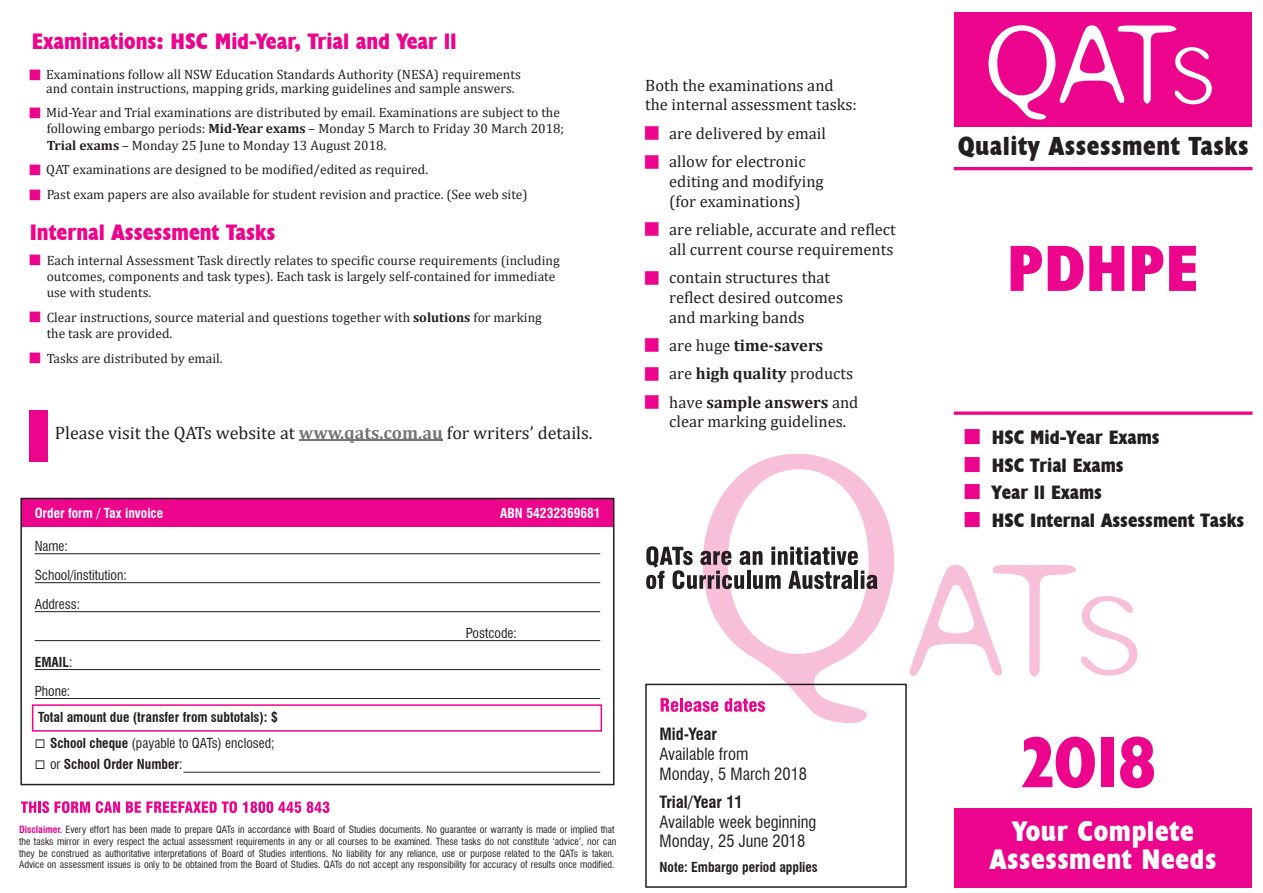
<style>
.page{position:relative;width:1263px;height:893px;background:#fff}
.page>*{position:absolute;margin:0;border:0;box-sizing:border-box;transform-origin:0 0}
.t1{font:700 condensed 72.75px "Humanist 521 BT Xtra";color:#ed048c}
.t2{font:700 condensed 65.85px "Humanist 521 BT Xtra";color:#ed048c}
.t3{font:700 condensed 28.5px/28.5px "Humanist 521 BT Xtra";letter-spacing:.02em;color:#fff;text-align:center}
.t4{font:700 condensed 26.4px "Humanist 521 BT Xtra";letter-spacing:.02em;color:#231f20}
.t5{font:700 condensed 22.5px "Humanist 521 BT Xtra";color:#ed048c}
.t6{font:700 condensed 19.5px/27.5px "Humanist 521 BT Xtra";color:#231f20}
.t7{font:18px "Cambria";color:#231f20}
.t8{font:16.5px/19.8px "Cambria";color:#231f20}
.t9{font:condensed 16.5px/19.8px "Swiss 721 BT";color:#231f20}
.t10{font:700 16.5px/28.3px "Cambria";color:#231f20}
.t11{font:700 condensed 16.5px "Swiss 721 BT";color:#231f20}
.t12{font:13.5px/16.2px "Cambria";color:#231f20}
.t13{font:condensed 13.5px/29px "Swiss 721 BT";color:#231f20}
.t14{font:700 condensed 13.5px "Swiss 721 BT";color:#231f20}
.t15{font:700 condensed 13.5px "Swiss 721 BT";color:#fff}
.t16{font:condensed 9.75px/11.7px "Swiss 721 BT";color:#231f20}
.s1{font-weight:700}
.s2{font-weight:700;color:#747578}
.s3{font-weight:400}
.s4{font-weight:700;color:#ed048c}
</style>
<div class="page">
<svg style="left:703px;top:454px;width:191px;height:269px"></svg>
<svg style="left:910px;top:565px;width:227px;height:112px"></svg>
<div style="left:954px;top:12px;width:298px;height:115px;background:#ed048c"></div>
<hr style="left:954px;top:167px;width:298px;height:3px;background:#ed048c">
<svg style="left:954px;top:411px;width:298px;height:4px"></svg>
<div style="left:954px;top:808px;width:297px;height:80px;background:#ed048c"></div>
<svg style="left:661px;top:698px;width:17px;height:14px"></svg>
<hr style="left:680px;top:698px;width:3px;height:14px;background:#ed048c">
<svg style="left:684px;top:701px;width:34px;height:11px"></svg>
<svg style="left:725px;top:698px;width:40px;height:14px"></svg>
<svg style="left:646px;top:546px;width:231px;height:43px"></svg>
<div style="left:645px;top:684px;width:262px;height:204px;border:2px solid #231f20"></div>
<svg style="left:988px;top:25px;width:224px;height:95px"></svg>
<div style="left:21px;top:499px;width:592px;height:27px;background:#ed048c"></div>
<div style="left:29px;top:410px;width:18px;height:52px;background:#ed048c"></div>
<div style="left:32px;top:704px;width:570px;height:28px;border:2px solid #ed048c"></div>
<div style="left:20px;top:498px;width:594px;height:287px;border:2px solid #231f20"></div>
<svg style="left:21px;top:801px;width:69px;height:12px"></svg>
<svg style="left:96px;top:801px;width:24px;height:12px"></svg>
<svg style="left:126px;top:801px;width:111px;height:12px"></svg>
<svg style="left:243px;top:801px;width:58px;height:12px"></svg>
<svg style="left:307px;top:801px;width:22px;height:12px"></svg>
<hr style="left:183px;top:772px;width:417px;height:1px;background:#231f20">
<hr style="left:35px;top:698px;width:565px;height:1px;background:#231f20">
<hr style="left:35px;top:669px;width:565px;height:1px;background:#231f20">
<hr style="left:35px;top:640px;width:565px;height:1px;background:#231f20">
<hr style="left:35px;top:611px;width:565px;height:1px;background:#231f20">
<hr style="left:35px;top:582px;width:565px;height:1px;background:#231f20">
<hr style="left:35px;top:553px;width:565px;height:1px;background:#231f20">
<svg style="left:299px;top:439px;width:14px;height:1px"></svg>
<hr style="left:313px;top:439px;width:130px;height:1px;background:#747578">
<h3 class="t5" style="left:32px;top:32px;width:426px">Examinations: HSC Mid-Year, Trial and Year 11</h3>
<p class="t12" style="left:46px;top:69px;width:476px;line-height:13.5px">Examinations follow all NSW Education Standards Authority (NESA) requirements and contain instructions, mapping grids, marking guidelines and sample answers.</p>
<p class="t12" style="left:46px;top:105px;width:519px">Mid-Year and Trial examinations are distributed by email. Examinations are subject to the following embargo periods: <span class="s1">Mid-Year exams</span> – Monday 5 March to Friday 30 March 2018;<br><span class="s1">Trial exams</span> – Monday 25 June to Monday 13 August 2018.</p>
<p class="t12" style="left:46px;top:158px;width:483px;line-height:24.8px">QAT examinations are designed to be modified/edited as required.<br>Past exam papers are also available for student revision and practice. (See web site)</p>
<h3 class="t5" style="left:30px;top:223px;width:247px">Internal Assessment Tasks</h3>
<p class="t12" style="left:47px;top:253px;width:514px">Each internal Assessment Task directly relates to specific course requirements (including outcomes, components and task types). Each task is largely self-contained for immediate use with students.</p>
<p class="t12" style="left:47px;top:310px;width:497px">Clear instructions, source material and questions together with <span class="s1">solutions</span> for marking the task are provided.</p>
<p class="t12" style="left:47px;top:351px;width:177px">Tasks are distributed by email.</p>
<h3 class="t7" style="left:55px;top:425px;width:539px">Please visit the QATs website at <span class="s2">www.qats.com.au</span> for writers’ details.</h3>
<p class="t15" style="left:35px;top:508px;width:130px">Order form / Tax invoice</p>
<p class="t15" style="left:500px;top:508px;width:102px">ABN 54232369681</p>
<p class="t13" style="left:35px;top:533px;width:94px">Name:<br>School/institution:<br>Address:</p>
<p class="t13" style="left:466px;top:620px;width:53px">Postcode:</p>
<p class="t13" style="left:35px;top:649px;width:39px"><span class="s1">EMAIL</span>:<br>Phone:</p>
<p class="t14" style="left:38px;top:712px;width:241px">Total amount due (transfer from subtotals): $</p>
<p class="t13" style="left:35px;top:730px;width:241px">◻ <span class="s1">School cheque</span> (payable to QATs) enclosed;</p>
<p class="t14" style="left:35px;top:758px;width:149px">◻ <span class="s3">or</span> School Order Number<span class="s3">:</span></p>
<p class="t16" style="left:19px;top:825px;width:599px"><span class="s4">Disclaimer.</span> Every effort has been made to prepare QATs in accordance with Board of Studies documents. No guarantee or warranty is made or implied that the tasks mirror in every respect the actual assessment requirements in any or all courses to be examined. These tasks do not constitute ‘advice’, nor can they be construed as authoritative interpretations of Board of Studies intentions. No liability for any reliance, use or purpose related to the QATs is taken.<br>Advice on assessment issues is only to be obtained from the Board of Studies. QATs do not accept any responsibility for accuracy of results once modified.</p>
<p class="t8" style="left:645px;top:76px;width:213px">Both the examinations and the internal assessment tasks:</p>
<p class="t8" style="left:669px;top:120px;width:158px;line-height:28.3px">are delivered by email allow for electronic</p>
<p class="t8" style="left:669px;top:172px;width:156px">editing and modifying (for examinations)</p>
<p class="t8" style="left:669px;top:220px;width:228px">are reliable, accurate and reflect all current course requirements</p>
<p class="t8" style="left:669px;top:269px;width:175px">contain structures that reflect desired outcomes and marking bands</p>
<p class="t10" style="left:669px;top:332px;width:191px"><span class="s3">are huge</span> time-savers<br><span class="s3">are</span> high quality <span class="s3">products have</span> sample answers <span class="s3">and</span></p>
<p class="t8" style="left:669px;top:413px;width:178px">clear marking guidelines.</p>
<p class="t11" style="left:659px;top:727px;width:59px">Mid-Year</p>
<p class="t9" style="left:659px;top:745px;width:149px">Available from<br>Monday, 5 March 2018</p>
<p class="t11" style="left:659px;top:795px;width:85px">Trial/Year 11</p>
<p class="t9" style="left:659px;top:813px;width:158px">Available week beginning<br>Monday, 25 June 2018</p>
<p class="t14" style="left:659px;top:862px;width:160px">Note: Embargo period applies</p>
<h3 class="t4" style="left:958px;top:135px;width:292px">Quality Assessment Tasks</h3>
<h2 class="t2" style="left:1007px;top:241px;width:194px">PDHPE</h2>
<h3 class="t6" style="left:992px;top:426px;width:254px">HSC Mid-Year Exams<br>HSC Trial Exams<br>Year 11 Exams<br>HSC Internal Assessment Tasks</h3>
<h1 class="t1" style="left:1022px;top:732px;width:135px">2018</h1>
<h3 class="t3" style="left:990px;top:819px;width:228px">Your Complete<br>Assessment Needs</h3>
</div>
